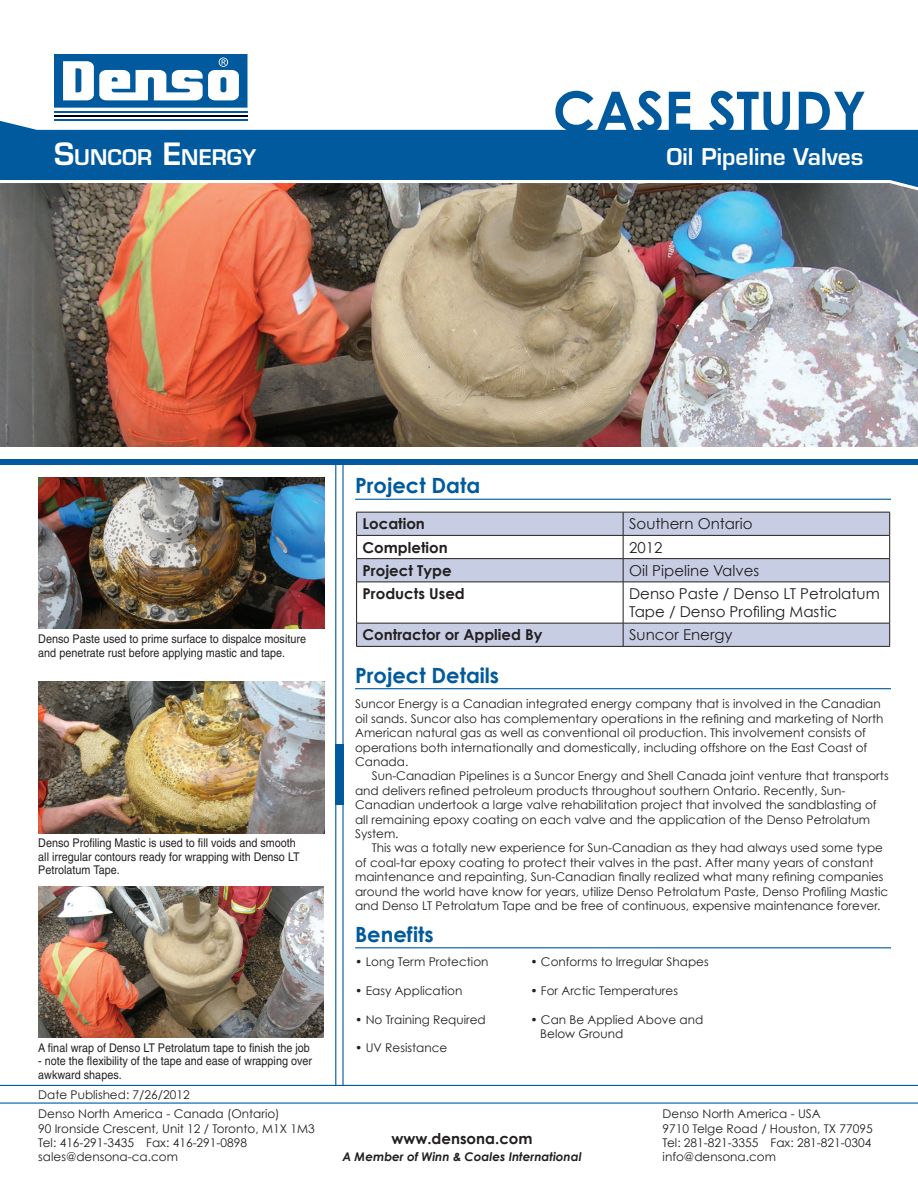
<style>
.page{position:relative;width:918px;height:1188px;background:#fff}
.page>*{position:absolute;margin:0;border:0;box-sizing:border-box;transform-origin:0 0}
.t1{font:700 54.6px "Century Gothic";color:#015a9d}
.t2{font:600 22.5px "Eurostile";color:#fff}
.t3{font:700 21px "Century Gothic";color:#015a9d}
.t4{font:600 21px "Eurostile";color:#fff}
.t5{font:15px/18px "Century Gothic";color:#231f20}
.t6{font:700 15px "Century Gothic";color:#231f20}
.t7{font:12px/14.4px "Century Gothic";color:#231f20}
.t8{font:12px/13.5px "Helvetica";color:#231f20;scale:.9 1}
.t9{font:italic 700 12px "Century Gothic";color:#231f20}
.s1{font-size:30px}
</style>
<div class="page">
<img style="left:0;top:199px;width:918px;height:247px">
<svg style="left:0;top:121px;width:918px;height:58px;background:#2772ab"></svg>
<img style="left:0;top:179px;width:918px;height:20px">
<hr style="left:335px;top:463px;width:1px;height:622px;background:#015a9d">
<hr style="left:342px;top:463px;width:2px;height:622px;background:#015a9d">
<div style="left:0;top:459px;width:918px;height:6px;background:#015a9d"></div>
<hr style="left:355px;top:499px;width:536px;height:1px;background:#015a9d">
<hr style="left:355px;top:688px;width:536px;height:1px;background:#015a9d">
<hr style="left:355px;top:947px;width:536px;height:1px;background:#015a9d">
<hr style="left:0;top:1085px;width:918px;height:1px;background:#015a9d">
<hr style="left:0;top:1102px;width:918px;height:2px;background:#015a9d">
<div style="left:335px;top:744px;width:9px;height:60px;background:#015a9d"></div>
<hr style="left:54px;top:111px;width:194px;height:2px;background:#015a9d">
<hr style="left:54px;top:115px;width:193px;height:2px;background:#000012">
<hr style="left:54px;top:119px;width:194px;height:2px;background:#015a9d">
<svg style="left:54px;top:54px;width:193px;height:54px"></svg>
<svg style="left:357px;top:513px;width:532px;height:133px;fill:#c7cee4"></svg>
<hr style="left:356px;top:512px;width:267px;height:1px;background:#231f20">
<hr style="left:623px;top:512px;width:267px;height:1px;background:#231f20">
<hr style="left:356px;top:535px;width:267px;height:1px;background:#231f20">
<hr style="left:623px;top:535px;width:267px;height:1px;background:#231f20">
<hr style="left:356px;top:558px;width:267px;height:1px;background:#231f20">
<svg style="left:356px;top:512px;width:1px;height:70px"></svg>
<hr style="left:623px;top:558px;width:267px;height:1px;background:#231f20">
<svg style="left:623px;top:512px;width:1px;height:70px"></svg>
<svg style="left:889px;top:512px;width:1px;height:70px"></svg>
<hr style="left:356px;top:582px;width:267px;height:1px;background:#231f20">
<hr style="left:356px;top:582px;width:1px;height:41px;background:#231f20">
<hr style="left:623px;top:582px;width:267px;height:1px;background:#231f20">
<hr style="left:623px;top:582px;width:1px;height:41px;background:#231f20">
<hr style="left:889px;top:582px;width:1px;height:41px;background:#231f20">
<hr style="left:356px;top:623px;width:267px;height:1px;background:#231f20">
<svg style="left:356px;top:623px;width:1px;height:23px"></svg>
<hr style="left:623px;top:623px;width:267px;height:1px;background:#231f20">
<svg style="left:623px;top:623px;width:1px;height:23px"></svg>
<svg style="left:889px;top:623px;width:1px;height:23px"></svg>
<hr style="left:356px;top:646px;width:534px;height:1px;background:#231f20">
<img style="left:38px;top:478px;width:286px;height:151px">
<img style="left:38px;top:682px;width:286px;height:151px">
<img style="left:38px;top:886px;width:286px;height:151px">
<h1 class="t1" style="left:553px;top:76px;width:315px">CASE STUDY</h1>
<h3 class="t4" style="left:54px;top:148px;width:204px"><span class="s1">S</span>UNCOR <span class="s1">E</span>NERGY</h3>
<h2 class="t2" style="left:666px;top:147px;width:198px">Oil Pipeline Valves</h2>
<h3 class="t3" style="left:355px;top:472px;width:127px">Project Data</h3>
<p class="t6" style="left:363px;top:514px;width:64px">Location</p>
<p class="t5" style="left:629px;top:514px;width:125px">Southern Ontario</p>
<p class="t6" style="left:363px;top:538px;width:87px">Completion</p>
<p class="t5" style="left:629px;top:538px;width:35px">2012</p>
<p class="t6" style="left:363px;top:561px;width:91px">Project Type</p>
<p class="t5" style="left:629px;top:561px;width:132px">Oil Pipeline Valves</p>
<p class="t6" style="left:363px;top:584px;width:104px">Products Used</p>
<p class="t5" style="left:629px;top:584px;width:252px">Denso Paste / Denso LT Petrolatum<br>Tape / Denso Profiling Mastic</p>
<p class="t8" style="left:38px;top:634px;width:299px">Denso Paste used to prime surface to dispalce mositure</p>
<p class="t6" style="left:363px;top:625px;width:181px">Contractor or Applied By</p>
<p class="t5" style="left:629px;top:625px;width:105px">Suncor Energy</p>
<p class="t8" style="left:38px;top:647px;width:276px">and penetrate rust before applying mastic and tape.</p>
<p class="t8" style="left:38px;top:838px;width:292px">Denso Profiling Mastic is used to fill voids and smooth all irregular contours ready for wrapping with Denso LT<br>Petrolatum Tape.</p>
<p class="t8" style="left:38px;top:1042px;width:303px">A final wrap of Denso LT Petrolatum tape to finish the job</p>
<p class="t8" style="left:38px;top:1056px;width:306px">- note the flexibility of the tape and ease of wrapping over awkward shapes.</p>
<p class="t7" style="left:38px;top:1087px;width:153px">Date Published: 7/26/2012</p>
<p class="t7" style="left:38px;top:1106px;width:278px">Denso North America - Canada (Ontario)<br>90 Ironside Crescent, Unit 12 / Toronto, M1X 1M3<br>Tel: 416-291-3435 Fax: 416-291-0898 sales@densona-ca.com</p>
<h3 class="t3" style="left:355px;top:662px;width:146px">Project Details</h3>
<p class="t7" style="left:355px;top:697px;width:530px">Suncor Energy is a Canadian integrated energy company that is involved in the Canadian oil sands. Suncor also has complementary operations in the refining and marketing of North American natural gas as well as conventional oil production. This involvement consists of operations both internationally and domestically, including offshore on the East Coast of Canada.</p>
<p class="t7" style="left:355px;top:769px;width:535px;text-indent:17px">Sun-Canadian Pipelines is a Suncor Energy and Shell Canada joint venture that transports and delivers refined petroleum products throughout southern Ontario. Recently, Sun-Canadian undertook a large valve rehabilitation project that involved the sandblasting of all remaining epoxy coating on each valve and the application of the Denso Petrolatum System.</p>
<p class="t7" style="left:355px;top:841px;width:535px;text-indent:17px">This was a totally new experience for Sun-Canadian as they had always used some type of coal-tar epoxy coating to protect their valves in the past. After many years of constant maintenance and repainting, Sun-Canadian finally realized what many refining companies around the world have know for years, utilize Denso Petrolatum Paste, Denso Profiling Mastic and Denso LT Petrolatum Tape and be free of continuous, expensive maintenance forever.</p>
<h3 class="t3" style="left:355px;top:921px;width:80px">Benefits</h3>
<p class="t7" style="left:355px;top:954px;width:135px">• Long Term Protection</p>
<p class="t7" style="left:355px;top:983px;width:109px">• Easy Application</p>
<p class="t7" style="left:355px;top:1012px;width:132px">• No Training Required</p>
<p class="t7" style="left:355px;top:1040px;width:94px">• UV Resistance</p>
<p class="t7" style="left:530px;top:954px;width:180px">• Conforms to Irregular Shapes</p>
<p class="t7" style="left:530px;top:983px;width:149px">• For Arctic Temperatures</p>
<p class="t7" style="left:540px;top:1012px;width:165px;text-indent:-10px">• Can Be Applied Above and<br>Below Ground</p>
<p class="t6" style="left:391px;top:1129px;width:143px">www.densona.com</p>
<p class="t9" style="left:342px;top:1149px;width:241px">A Member of Winn &amp; Coales International</p>
<p class="t7" style="left:663px;top:1106px;width:212px">Denso North America - USA<br>9710 Telge Road / Houston, TX 77095<br>Tel: 281-821-3355 Fax: 281-821-0304 info@densona.com</p>
</div>
